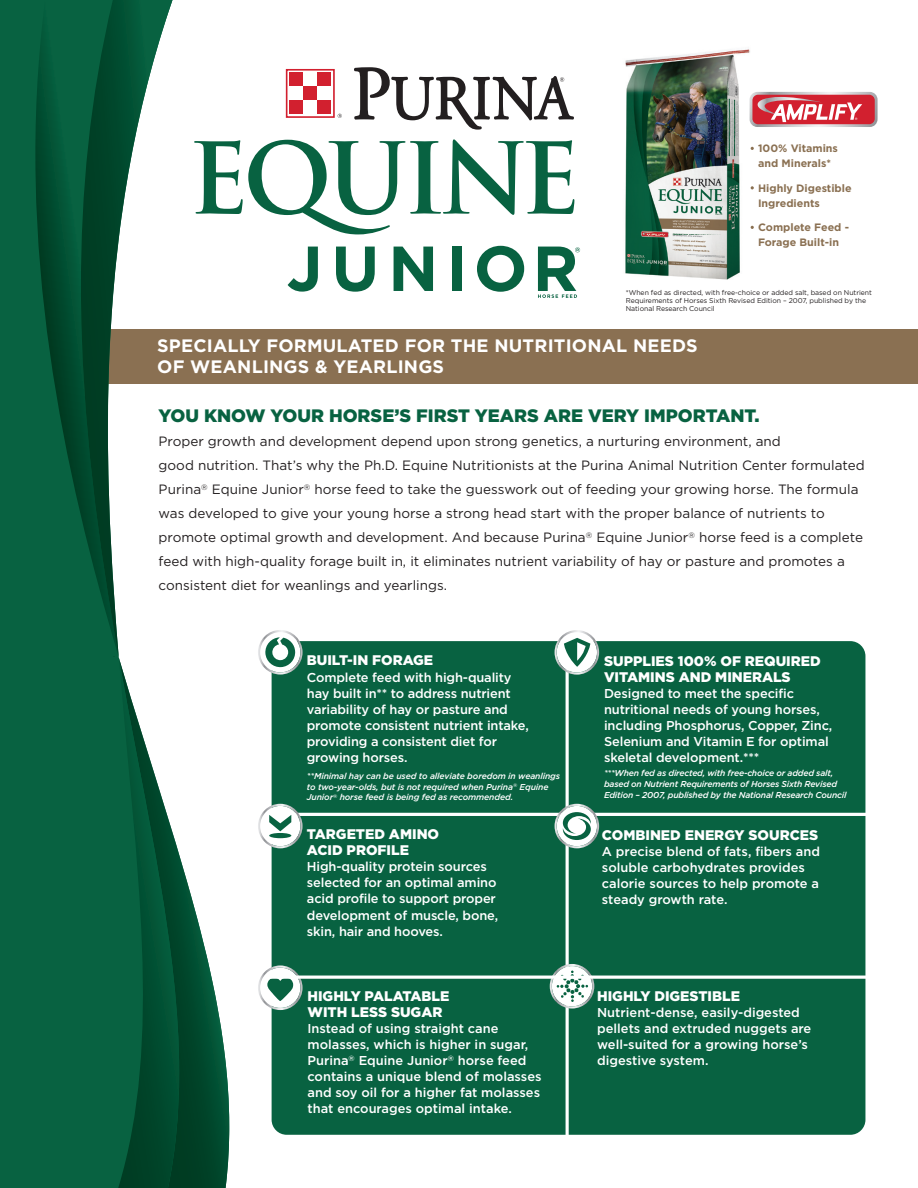
<style>
.page{position:relative;width:918px;height:1188px;background:#fff}
.page>*{position:absolute;margin:0;border:0;box-sizing:border-box;transform-origin:0 0}
.t1{font:700 18px/21px "Gotham";letter-spacing:.01em;color:#fff}
.t2{font:900 18px "Gotham";color:#086241}
.t3{font:900 13.95px/16px "Gotham";color:#fff}
.t4{font:13.5px/24px "Gotham";color:#231f20}
.t5{font:500 12.9px/16px "Gotham";letter-spacing:-.01em;color:#fff}
.t6{font:700 10.65px/15.1px "Gotham";color:#8a7052;text-align:center}
.t7{font:italic 500 8.55px/10.6px "Gotham";letter-spacing:-.025em;color:#fff}
.t8{font:6.9px/8.2px "Gotham";letter-spacing:-.005em;color:#231f20}
</style>
<div class="page">
<div style="left:50px;top:329px;width:868px;height:55px;background:#8a7052"></div>
<img style="left:625px;top:49px;width:126px;height:231px">
<svg style="left:0;top:0;width:230px;height:1188px;fill:#086241"></svg>
<svg style="left:13px;top:0;width:68px;height:657px;background:#065b3b"></svg>
<svg style="left:81px;top:0;width:91px;height:657px"></svg>
<img style="left:81px;top:0;width:32px;height:286px">
<svg style="left:179px;top:657px;width:50px;height:531px"></svg>
<svg style="left:118px;top:657px;width:61px;height:531px"></svg>
<div style="left:289px;top:73px;width:14px;height:13px;background:#d2202f"></div>
<div style="left:303px;top:86px;width:14px;height:14px;background:#d2202f"></div>
<div style="left:317px;top:73px;width:14px;height:13px;background:#d2202f"></div>
<div style="left:289px;top:100px;width:14px;height:14px;background:#d2202f"></div>
<div style="left:317px;top:100px;width:14px;height:14px;background:#d2202f"></div>
<div style="left:286px;top:69px;width:49px;height:49px;border:2px solid #d2202f"></div>
<svg style="left:338px;top:114px;width:4px;height:4px"></svg>
<svg style="left:354px;top:67px;width:220px;height:63px"></svg>
<svg style="left:194px;top:139px;width:380px;height:95px"></svg>
<svg style="left:288px;top:247px;width:30px;height:45px"></svg>
<svg style="left:336px;top:247px;width:39px;height:45px"></svg>
<svg style="left:394px;top:247px;width:39px;height:44px"></svg>
<div style="left:452px;top:247px;width:10px;height:44px;background:#086241"></div>
<svg style="left:477px;top:246px;width:47px;height:46px"></svg>
<svg style="left:538px;top:247px;width:42px;height:51px"></svg>
<svg style="left:745px;top:92px;width:133px;height:35px"></svg>
<div style="left:272px;top:641px;width:593px;height:494px;background:#086241;border-radius:15px"></div>
<hr style="left:267px;top:813px;width:608px;height:3px;background:#fff">
<hr style="left:566px;top:658px;width:3px;height:517px;background:#fff">
<svg style="left:555px;top:630px;width:44px;height:45px"></svg>
<svg style="left:258px;top:630px;width:45px;height:45px"></svg>
<svg style="left:550px;top:964px;width:44px;height:45px"></svg>
<svg style="left:258px;top:804px;width:45px;height:44px"></svg>
<div style="left:269px;top:833px;width:22px;height:5px;background:#086241;border-radius:50%"></div>
<svg style="left:258px;top:965px;width:45px;height:45px"></svg>
<svg style="left:555px;top:804px;width:44px;height:44px"></svg>
<hr style="left:267px;top:976px;width:608px;height:3px;background:#fff">
<p class="t6" style="left:750px;top:141px;width:90px">• 100% Vitamins and Minerals*</p>
<p class="t6" style="left:758px;top:180px;width:95px;text-align:left;text-indent:-8px">• Highly Digestible<br>Ingredients</p>
<p class="t6" style="left:750px;top:220px;width:101px">• Complete Feed -<br>Forage Built-in</p>
<p class="t8" style="left:626px;top:288px;width:248px">*When fed as directed, with free-choice or added salt, based on Nutrient<br>Requirements of Horses Sixth Revised Edition – 2007, published by the<br>National Research Council</p>
<h1 class="t1" style="left:157px;top:335px;width:542px">SPECIALLY FORMULATED FOR THE NUTRITIONAL NEEDS<br>OF WEANLINGS &amp; YEARLINGS</h1>
<h1 class="t2" style="left:159px;top:406px;width:603px">YOU KNOW YOUR HORSE’S FIRST YEARS ARE VERY IMPORTANT.</h1>
<p class="t4" style="left:159px;top:429px;width:708px">Proper growth and development depend upon strong genetics, a nurturing environment, and<br>good nutrition. That’s why the Ph.D. Equine Nutritionists at the Purina Animal Nutrition Center formulated Purina<sup>®</sup> Equine Junior<sup>®</sup> horse feed to take the guesswork out of feeding your growing horse. The formula was developed to give your young horse a strong head start with the proper balance of nutrients to promote optimal growth and development. And because Purina<sup>®</sup> Equine Junior<sup>®</sup> horse feed is a complete feed with high-quality forage built in, it eliminates nutrient variability of hay or pasture and promotes a consistent diet for weanlings and yearlings.</p>
<p class="t3" style="left:307px;top:652px;width:128px">BUILT-IN FORAGE</p>
<p class="t5" style="left:307px;top:669px;width:224px">Complete feed with high-quality hay built in** to address nutrient variability of hay or pasture and promote consistent nutrient intake, providing a consistent diet for growing horses.</p>
<p class="t7" style="left:307px;top:771px;width:255px">**Minimal hay can be used to alleviate boredom in weanlings to two-year-olds, but is not required when Purina<sup>®</sup> Equine<br>Junior<sup>®</sup> horse feed is being fed as recommended.</p>
<p class="t3" style="left:307px;top:826px;width:134px">TARGETED AMINO<br>ACID PROFILE</p>
<p class="t5" style="left:307px;top:858px;width:193px">High-quality protein sources selected for an optimal amino acid profile to support proper development of muscle, bone, skin, hair and hooves.</p>
<p class="t3" style="left:307px;top:988px;width:143px">HIGHLY PALATABLE<br>WITH LESS SUGAR</p>
<p class="t5" style="left:307px;top:1020px;width:236px">Instead of using straight cane molasses, which is higher in sugar, Purina<sup>®</sup> Equine Junior<sup>®</sup> horse feed contains a unique blend of molasses and soy oil for a higher fat molasses that encourages optimal intake.</p>
<p class="t3" style="left:604px;top:653px;width:218px">SUPPLIES 100% OF REQUIRED<br>VITAMINS AND MINERALS</p>
<p class="t5" style="left:604px;top:685px;width:230px">Designed to meet the specific nutritional needs of young horses, including Phosphorus, Copper, Zinc,<br>Selenium and Vitamin E for optimal skeletal development.***</p>
<p class="t7" style="left:604px;top:768px;width:244px">***When fed as directed, with free-choice or added salt, based on Nutrient Requirements of Horses Sixth Revised<br>Edition – 2007, published by the National Research Council</p>
<p class="t3" style="left:602px;top:826px;width:218px">COMBINED ENERGY SOURCES</p>
<p class="t5" style="left:602px;top:843px;width:220px">A precise blend of fats, fibers and soluble carbohydrates provides calorie sources to help promote a steady growth rate.</p>
<p class="t3" style="left:597px;top:988px;width:144px">HIGHLY DIGESTIBLE</p>
<p class="t5" style="left:597px;top:1004px;width:216px">Nutrient-dense, easily-digested pellets and extruded nuggets are well-suited for a growing horse’s digestive system.</p>
</div>
